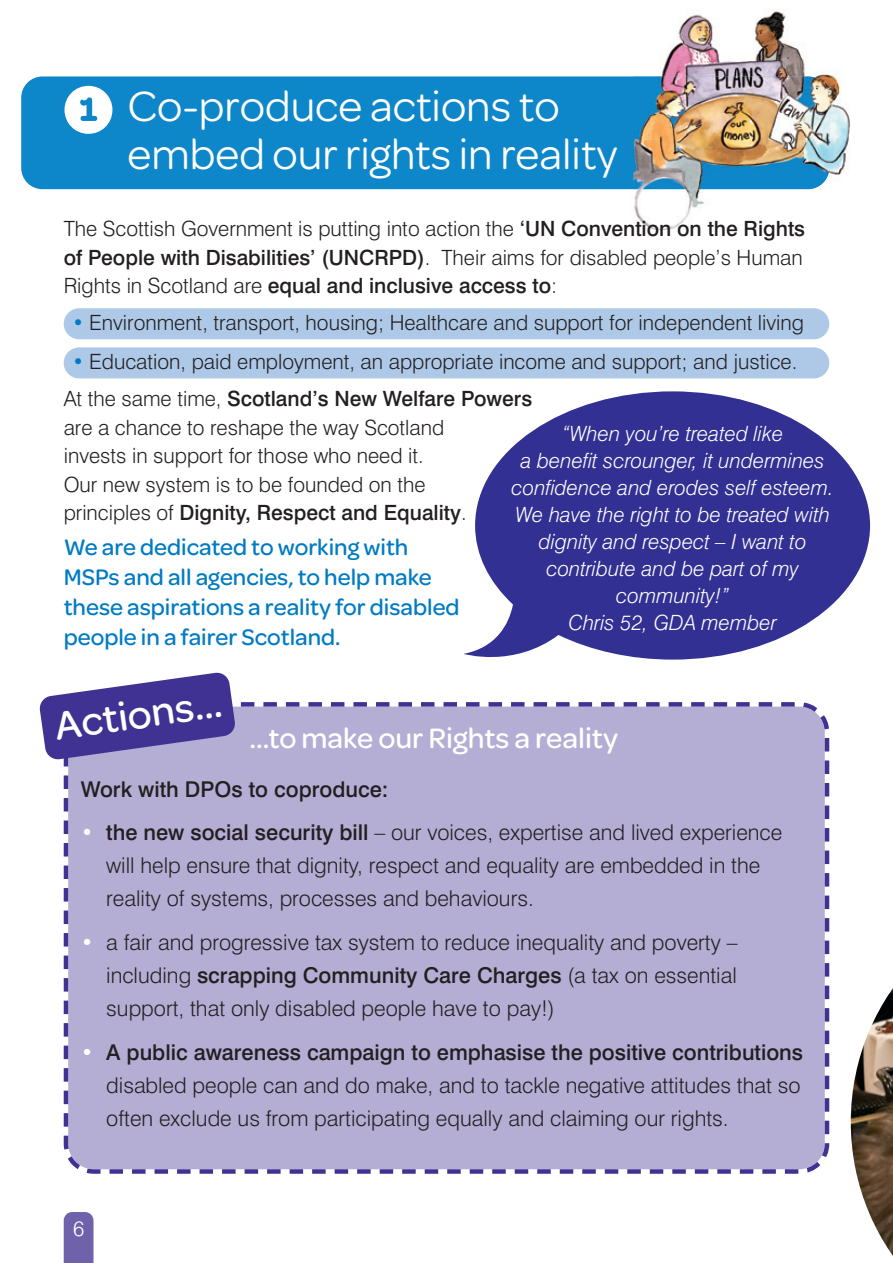
<style>
.page{position:relative;width:893px;height:1263px;background:#fff}
.page>*{position:absolute;margin:0;border:0;box-sizing:border-box;transform-origin:0 0}
.t1{font:600 66px "Omnes Girl Scouts";color:#fff}
.t2{font:45px/48px "Omnes Girl Scouts";color:#fff}
.t3{font:500 42px "Omnes Girl Scouts";color:#fff}
.t4{font:500 30px "Omnes Girl Scouts";color:#fff}
.t5{font:500 24px/30px "Omnes Girl Scouts";color:#007bc3}
.t6{font:300 21.75px/33px "Swiss 721 BT";color:#231f20;text-align:justify}
.t7{font:500 21.75px "Swiss 721 BT";color:#231f20}
.t8{font:300 21px/28.5px "Swiss 721 BT";color:#231f20}
.t9{font:italic 300 21px/27px "Swiss 721 BT";color:#fff;text-align:center}
.t10{font:300 21px "Swiss 721 BT";color:#fff}
.s1{font-weight:500}
.s2{font-weight:700;color:#007bc3}
.s3{font-weight:700;color:#fff}
</style>
<div class="page">
<div style="left:21px;top:76px;width:808px;height:113px;background:#0e87ca;border-radius:21px"></div>
<img style="left:633px;top:11px;width:217px;height:219px">
<img style="left:808px;top:76px;width:21px;height:113px">
<div style="left:64px;top:308px;width:765px;height:31px;background:#aec9e8;border-radius:16px"></div>
<div style="left:64px;top:347px;width:765px;height:31px;background:#aec9e8;border-radius:16px"></div>
<div style="left:63px;top:702px;width:767px;height:472px;background:#b4add4"></div>
<svg style="left:82px;top:1165px;width:23px;height:9px"></svg>
<svg style="left:64px;top:1212px;width:29px;height:51px"></svg>
<svg style="left:39px;top:672px;width:197px;height:88px"></svg>
<svg style="left:463px;top:391px;width:407px;height:268px;fill:#323092"></svg>
<svg style="left:851px;top:988px;width:42px;height:268px"></svg>
<h1 class="t1" style="left:64px;top:85px;width:51px">1</h1>
<h2 class="t2" style="left:127px;top:86px;width:492px">Co-produce actions to embed our rights in reality</h2>
<p class="t8" style="left:64px;top:217px;width:743px;text-align:justify">The Scottish Government is putting into action the <span class="s1">‘UN Convention on the Rights of People with Disabilities’ (UNCRPD)</span>. Their aims for disabled people’s Human Rights in Scotland are <span class="s1">equal and inclusive access to</span>:</p>
<p class="t8" style="left:72px;top:311px;width:733px"><span class="s2">•</span> Environment, transport, housing; Healthcare and support for independent living</p>
<p class="t8" style="left:64px;top:345px;width:735px;line-height:37px;text-indent:9px"><span class="s2">•</span> Education, paid employment, an appropriate income and support; and justice.<br>At the same time, <span class="s1">Scotland’s New Welfare Powers</span></p>
<p class="t8" style="left:64px;top:415px;width:404px">are a chance to reshape the way Scotland invests in support for those who need it.<br>Our new system is to be founded on the principles of <span class="s1">Dignity, Respect and Equality</span>.</p>
<p class="t5" style="left:64px;top:534px;width:397px">We are dedicated to working with MSPs and all agencies, to help make these aspirations a reality for disabled people in a fairer Scotland.</p>
<p class="t9" style="left:511px;top:422px;width:324px">“When you’re treated like<br>a benefit scrounger, it undermines confidence and erodes self esteem.<br>We have the right to be treated with dignity and respect – I want to contribute and be part of my community!”<br>Chris 52, GDA member</p>
<h3 class="t3" style="left:53px;top:713px;width:170px;rotate:-8deg">Actions…</h3>
<h3 class="t4" style="left:250px;top:728px;width:370px">…to make our Rights a reality</h3>
<p class="t7" style="left:81px;top:781px;width:309px">Work with DPOs to coproduce:</p>
<p class="t6" style="left:106px;top:818px;width:677px;text-align:left;text-indent:-26px"><span class="s3">•</span> <span class="s1">the new social security bill</span> – our voices, expertise and lived experience will help ensure that dignity, respect and equality are embedded in the reality of systems, processes and behaviours.</p>
<p class="t6" style="left:106px;top:928px;width:633px;text-indent:-26px"><span class="s3">•</span> a fair and progressive tax system to reduce inequality and poverty – including <span class="s1">scrapping Community Care Charges</span> (a tax on essential support, that only disabled people have to pay!)</p>
<p class="t6" style="left:106px;top:1037px;width:698px;text-indent:-26px"><span class="s3">•</span> <span class="s1">A public awareness campaign to emphasise the positive contributions </span>disabled people can and do make, and to tackle negative attitudes that so often exclude us from participating equally and claiming our rights.</p>
<p class="t10" style="left:73px;top:1220px;width:13px">6</p>
</div>
